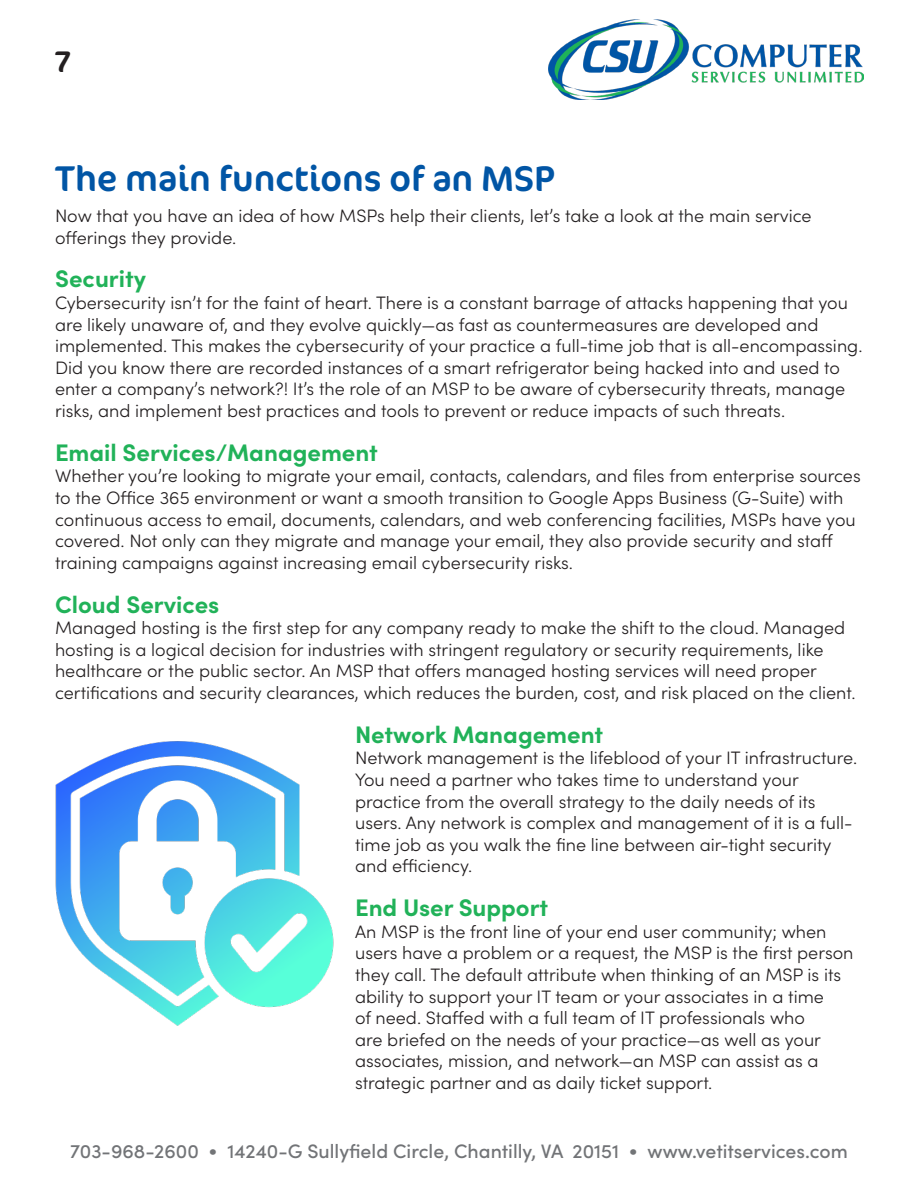
<style>
.page{position:relative;width:918px;height:1188px;background:#fff}
.page>*{position:absolute;margin:0;border:0;box-sizing:border-box;transform-origin:0 0}
.t1{font:36px "Cocon Pro";color:#0155a5}
.t2{font:30px "Cocon Pro";color:#231f20}
.t3{font:700 24px "Sofia Pro";color:#21b259}
.t4{font:500 19.5px "Sofia Pro";color:#727477}
.t5{font:300 18px/21.6px "Sofia Pro";color:#231f20}
</style>
<div class="page">
<img style="left:549px;top:19px;width:314px;height:80px">
<img style="left:55px;top:741px;width:279px;height:285px">
<h2 class="t2" style="left:54px;top:41px;width:19px">7</h2>
<p class="t1" style="left:55px;top:155px;width:501px">The main functions of an MSP</p>
<p class="t5" style="left:55px;top:204px;width:758px">Now that you have an idea of how MSPs help their clients, let’s take a look at the main service</p>
<p class="t5" style="left:55px;top:226px;width:183px">offerings they provide.</p>
<p class="t3" style="left:55px;top:261px;width:92px">Security</p>
<p class="t5" style="left:55px;top:291px;width:809px">Cybersecurity isn’t for the faint of heart. There is a constant barrage of attacks happening that you are likely unaware of, and they evolve quickly—as fast as countermeasures are developed and implemented. This makes the cybersecurity of your practice a full-time job that is all-encompassing.</p>
<p class="t5" style="left:55px;top:356px;width:786px">Did you know there are recorded instances of a smart refrigerator being hacked into and used to</p>
<p class="t5" style="left:55px;top:377px;width:792px">enter a company’s network?! It’s the role of an MSP to be aware of cybersecurity threats, manage</p>
<p class="t5" style="left:55px;top:399px;width:732px">risks, and implement best practices and tools to prevent or reduce impacts of such threats.</p>
<p class="t3" style="left:55px;top:434px;width:324px">Email Services/Management</p>
<p class="t5" style="left:55px;top:464px;width:807px">Whether you’re looking to migrate your email, contacts, calendars, and files from enterprise sources</p>
<p class="t5" style="left:55px;top:486px;width:790px">to the Office 365 environment or want a smooth transition to Google Apps Business (G-Suite) with</p>
<p class="t5" style="left:55px;top:508px;width:802px">continuous access to email, documents, calendars, and web conferencing facilities, MSPs have you</p>
<p class="t5" style="left:55px;top:529px;width:779px">covered. Not only can they migrate and manage your email, they also provide security and staff</p>
<p class="t5" style="left:55px;top:551px;width:520px">training campaigns against increasing email cybersecurity risks.</p>
<p class="t3" style="left:55px;top:586px;width:166px">Cloud Services</p>
<p class="t5" style="left:55px;top:616px;width:792px">Managed hosting is the first step for any company ready to make the shift to the cloud. Managed</p>
<p class="t5" style="left:55px;top:638px;width:802px">hosting is a logical decision for industries with stringent regulatory or security requirements, like healthcare or the public sector. An MSP that offers managed hosting services will need proper certifications and security clearances, which reduces the burden, cost, and risk placed on the client.</p>
<p class="t3" style="left:355px;top:716px;width:250px">Network Management</p>
<p class="t5" style="left:355px;top:746px;width:504px">Network management is the lifeblood of your IT infrastructure.<br>You need a partner who takes time to understand your practice from the overall strategy to the daily needs of its users. Any network is complex and management of it is a full&shy;time job as you walk the fine line between air-tight security and efficiency.</p>
<p class="t3" style="left:355px;top:889px;width:195px">End User Support</p>
<p class="t5" style="left:355px;top:920px;width:500px">An MSP is the front line of your end user community; when users have a problem or a request, the MSP is the first person they call. The default attribute when thinking of an MSP is its ability to support your IT team or your associates in a time<br>of need. Staffed with a full team of IT professionals who<br>are briefed on the needs of your practice—as well as your associates, mission, and network—an MSP can assist as a strategic partner and as daily ticket support.</p>
<p class="t4" style="left:70px;top:1137px;width:779px">703-968-2600 • 14240-G Sullyfield Circle, Chantilly, VA 20151 • www.vetitservices.com</p>
</div>
